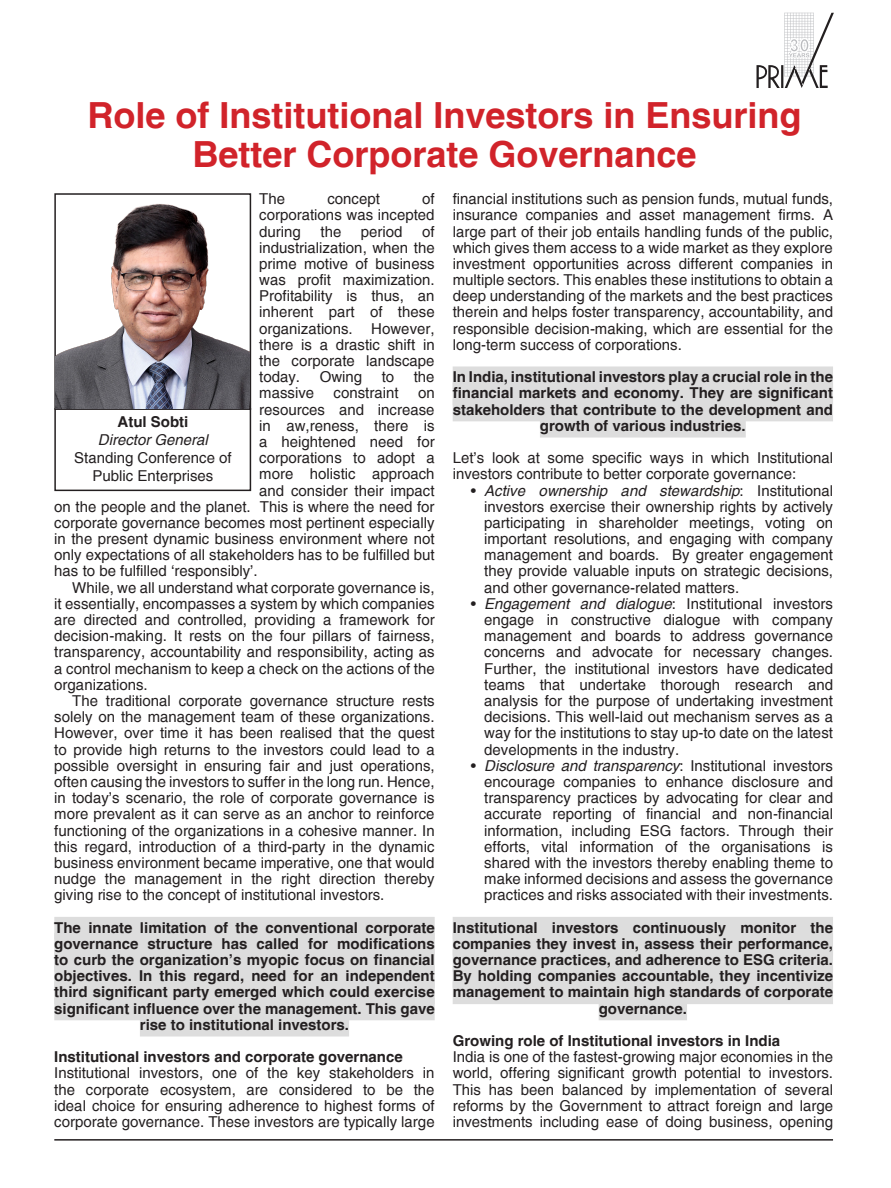
<style>
.page{position:relative;width:891px;height:1188px;background:#fff}
.page>*{position:absolute;margin:0;border:0;box-sizing:border-box;transform-origin:0 0}
.t1{font:700 36px/38.8px "Helvetica";color:#d1232a;text-align:center}
.List_Paragraph{font:15px/16.2px "Helvetica";color:#231f20;text-align:justify}
.List_Paragraph-2{font:700 15px/16.2px "Helvetica";color:#231f20;text-align:center}
.XYX{font:15px/18px "Helvetica";color:#231f20;text-align:center}
.XYX-2{font:italic 15px "Helvetica";color:#231f20}
.XYX-3{font:700 15px "Helvetica";color:#231f20}
.s1{font-style:italic}
</style>
<div class="page">
<div style="left:54px;top:917px;width:381px;height:22px;background:#ddd"></div>
<div style="left:54px;top:933px;width:381px;height:23px;background:#ddd"></div>
<div style="left:54px;top:949px;width:381px;height:23px;background:#ddd"></div>
<div style="left:54px;top:965px;width:381px;height:23px;background:#ddd"></div>
<div style="left:54px;top:982px;width:381px;height:22px;background:#ddd"></div>
<div style="left:54px;top:998px;width:381px;height:22px;background:#ddd"></div>
<div style="left:140px;top:1014px;width:209px;height:23px;background:#ddd"></div>
<div style="left:453px;top:366px;width:380px;height:23px;background:#ddd"></div>
<div style="left:453px;top:383px;width:380px;height:22px;background:#ddd"></div>
<div style="left:453px;top:399px;width:380px;height:22px;background:#ddd"></div>
<div style="left:540px;top:415px;width:206px;height:23px;background:#ddd"></div>
<div style="left:453px;top:917px;width:380px;height:22px;background:#ddd"></div>
<div style="left:453px;top:933px;width:380px;height:23px;background:#ddd"></div>
<div style="left:453px;top:949px;width:380px;height:23px;background:#ddd"></div>
<div style="left:453px;top:965px;width:380px;height:23px;background:#ddd"></div>
<div style="left:453px;top:982px;width:380px;height:22px;background:#ddd"></div>
<div style="left:599px;top:998px;width:88px;height:22px;background:#ddd"></div>
<svg style="left:757px;top:13px;width:77px;height:75px"></svg>
<hr style="left:54px;top:1139px;width:779px;height:2px;background:#231f20">
<div style="left:54px;top:193px;width:197px;height:217px;border:2px solid #231f20"></div>
<div style="left:54px;top:408px;width:197px;height:83px;border:2px solid #231f20"></div>
<img style="left:56px;top:195px;width:194px;height:213px">
<p class="t1" style="left:88px;top:95px;width:716px">Role of Institutional Investors in Ensuring<br>Better Corporate Governance</p>
<p class="List_Paragraph" style="left:259px;top:191px;width:27px">The</p>
<p class="List_Paragraph" style="left:327px;top:191px;width:54px">concept</p>
<p class="List_Paragraph" style="left:259px;top:191px;width:177px;text-indent:163px">of corporations was incepted during</p>
<p class="List_Paragraph" style="left:259px;top:223px;width:177px;text-indent:163px">of industrialization, when the prime motive of business was profit maximization.<br>Profitability is thus, an inherent part of these organizations. However, there is a drastic shift in the corporate landscape today.</p>
<p class="List_Paragraph" style="left:321px;top:223px;width:22px">the</p>
<p class="List_Paragraph" style="left:361px;top:223px;width:43px">period</p>
<p class="List_Paragraph" style="left:320px;top:369px;width:44px">Owing</p>
<p class="List_Paragraph" style="left:382px;top:369px;width:14px">to</p>
<p class="List_Paragraph" style="left:414px;top:369px;width:22px">the</p>
<p class="List_Paragraph" style="left:259px;top:385px;width:57px">massive</p>
<p class="List_Paragraph" style="left:334px;top:385px;width:67px">constraint</p>
<p class="List_Paragraph" style="left:418px;top:385px;width:18px">on</p>
<p class="List_Paragraph" style="left:259px;top:401px;width:177px">resources and increase</p>
<p class="List_Paragraph" style="left:259px;top:418px;width:177px">in aw,reness, there is</p>
<p class="List_Paragraph" style="left:259px;top:434px;width:177px">a heightened need for</p>
<p class="List_Paragraph" style="left:259px;top:450px;width:177px">corporations to adopt a</p>
<p class="List_Paragraph" style="left:259px;top:466px;width:177px">more holistic approach</p>
<p class="List_Paragraph" style="left:259px;top:482px;width:177px">and consider their impact</p>
<p class="List_Paragraph" style="left:54px;top:498px;width:382px">on the people and the planet. This is where the need for</p>
<p class="List_Paragraph" style="left:54px;top:515px;width:382px">corporate governance becomes most pertinent especially</p>
<p class="List_Paragraph" style="left:54px;top:531px;width:382px">in the present dynamic business environment where not</p>
<p class="List_Paragraph" style="left:54px;top:547px;width:382px">only expectations of all stakeholders has to be fulfilled but</p>
<p class="List_Paragraph" style="left:54px;top:563px;width:205px">has to be fulfilled ‘responsibly’.</p>
<p class="List_Paragraph" style="left:54px;top:579px;width:382px;text-indent:18px">While, we all understand what corporate governance is, it essentially, encompasses a system by which companies are directed and controlled, providing a framework for decision-making. It rests on the four pillars of fairness, transparency, accountability and responsibility, acting as a control mechanism to keep a check on the actions of the organizations.</p>
<p class="List_Paragraph" style="left:54px;top:693px;width:382px;text-indent:18px">The traditional corporate governance structure rests solely on the management team of these organizations.<br>However, over time it has been realised that the quest to provide high returns to the investors could lead to a possible oversight in ensuring fair and just operations, often causing the investors to suffer in the long run. Hence, in today’s scenario, the role of corporate governance is more prevalent as it can serve as an anchor to reinforce functioning of the organizations in a cohesive manner. In this regard, introduction of a third-party in the dynamic business environment became imperative, one that would nudge the management in the right direction thereby giving rise to the concept of institutional investors.</p>
<p class="List_Paragraph-2" style="left:54px;top:919px;width:382px">The innate limitation of the conventional corporate governance structure has called for modifications to curb the organization’s myopic focus on financial objectives. In this regard, need for an independent third significant party emerged which could exercise significant influence over the management. This gave rise to institutional investors.</p>
<p class="List_Paragraph-2" style="left:54px;top:1049px;width:350px">Institutional investors and corporate governance</p>
<p class="List_Paragraph" style="left:54px;top:1065px;width:382px">Institutional investors, one of the key stakeholders in the corporate ecosystem, are considered to be the ideal choice for ensuring adherence to highest forms of corporate governance. These investors are typically large</p>
<p class="XYX-3" style="left:118px;top:413px;width:72px">Atul Sobti</p>
<p class="XYX-2" style="left:98px;top:431px;width:112px">Director General</p>
<p class="XYX" style="left:74px;top:449px;width:159px">Standing Conference of<br>Public Enterprises</p>
<p class="List_Paragraph" style="left:453px;top:191px;width:382px">financial institutions such as pension funds, mutual funds, insurance companies and asset management firms. A large part of their job entails handling funds of the public, which gives them access to a wide market as they explore investment opportunities across different companies in multiple sectors. This enables these institutions to obtain a deep understanding of the markets and the best practices therein and helps foster transparency, accountability, and responsible decision-making, which are essential for the long-term success of corporations.</p>
<p class="List_Paragraph-2" style="left:453px;top:369px;width:382px">In India, institutional investors play a crucial role in the financial markets and economy. They are significant stakeholders that contribute to the development and growth of various industries.</p>
<p class="List_Paragraph" style="left:453px;top:450px;width:382px">Let’s look at some specific ways in which Institutional investors contribute to better corporate governance:</p>
<p class="List_Paragraph" style="left:484px;top:482px;width:350px;text-indent:-14px">• <span class="s1">Active ownership and stewardship</span>: Institutional investors exercise their ownership rights by actively participating in shareholder meetings, voting on important resolutions, and engaging with company management and boards. By greater engagement they provide valuable inputs on strategic decisions, and other governance-related matters.</p>
<p class="List_Paragraph" style="left:484px;top:596px;width:350px;text-indent:-14px">• <span class="s1">Engagement and dialogue</span>: Institutional investors engage in constructive dialogue with company management and boards to address governance concerns and advocate for necessary changes.<br>Further, the institutional investors have dedicated teams that undertake thorough research and analysis for the purpose of undertaking investment decisions. This well-laid out mechanism serves as a way for the institutions to stay up-to date on the latest developments in the industry.</p>
<p class="List_Paragraph" style="left:484px;top:758px;width:350px;text-indent:-14px">• <span class="s1">Disclosure and transparency</span>: Institutional investors encourage companies to enhance disclosure and transparency practices by advocating for clear and accurate reporting of financial and non-financial information, including ESG factors. Through their efforts, vital information of the organisations is shared with the investors thereby enabling theme to make informed decisions and assess the governance practices and risks associated with their investments.</p>
<p class="List_Paragraph-2" style="left:453px;top:919px;width:382px">Institutional investors continuously monitor the companies they invest in, assess their performance, governance practices, and adherence to ESG criteria.<br>By holding companies accountable, they incentivize management to maintain high standards of corporate governance.</p>
<p class="List_Paragraph-2" style="left:453px;top:1032px;width:329px">Growing role of Institutional investors in India</p>
<p class="List_Paragraph" style="left:453px;top:1049px;width:382px">India is one of the fastest-growing major economies in the world, offering significant growth potential to investors.<br>This has been balanced by implementation of several reforms by the Government to attract foreign and large investments including ease of doing business, opening</p>
</div>
